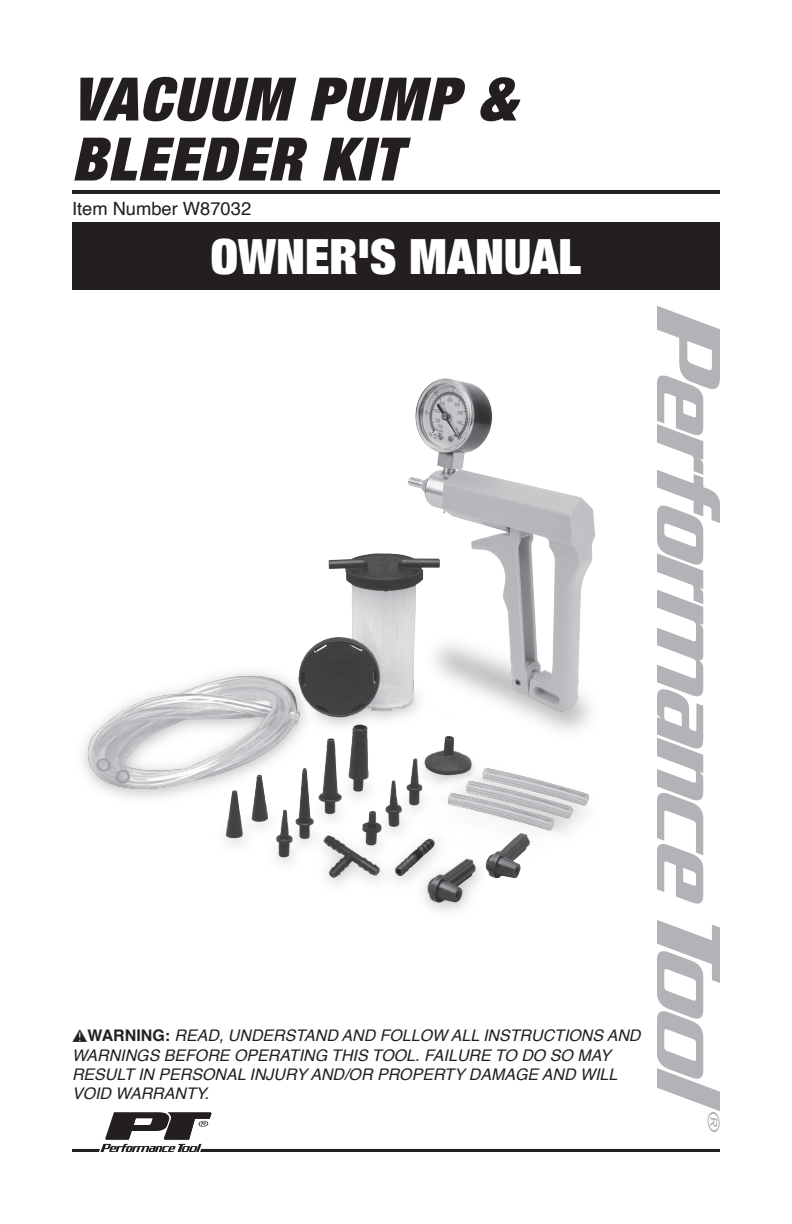
<style>
.page{position:relative;width:792px;height:1224px;background:#fff}
.page>*{position:absolute;margin:0;border:0;box-sizing:border-box;transform-origin:0 0}
.Heading{font:italic 900 expanded 60px "Helvetica Neue";letter-spacing:.025em;color:#231f20}
.t1{font:900 expanded 48.8px "Helvetica Neue";color:#fff}
.t2{font:18.4px "Helvetica";color:#231f20}
.t3{font:italic 16px/19.2px "Helvetica";color:#231f20}
.s1{font-weight:700;font-style:normal}
</style>
<div class="page">
<svg style="left:657px;top:306px;width:63px;height:598px"></svg>
<div style="left:72px;top:223px;width:648px;height:67px;background:#231f20"></div>
<hr style="left:72px;top:190px;width:648px;height:4px;background:#231f20">
<img style="left:83px;top:378px;width:512px;height:533px">
<svg style="left:72px;top:920px;width:648px;height:232px"></svg>
<p class="Heading" style="left:72px;top:61px;width:445px">VACUUM PUMP &amp;</p>
<p class="Heading" style="left:72px;top:121px;width:331px">BLEEDER KIT</p>
<p class="t2" style="left:72px;top:194px;width:181px">Item Number W87032</p>
<p class="t1" style="left:211px;top:225px;width:372px">OWNER'S MANUAL</p>
<p class="t3" style="left:72px;top:1027px;width:570px;text-indent:16px"><span class="s1">WARNING:</span> READ, UNDERSTAND AND FOLLOW ALL INSTRUCTIONS AND WARNINGS BEFORE OPERATING THIS TOOL. FAILURE TO DO SO MAY RESULT IN PERSONAL INJURY AND/OR PROPERTY DAMAGE AND WILL VOID WARRANTY.</p>
</div>
